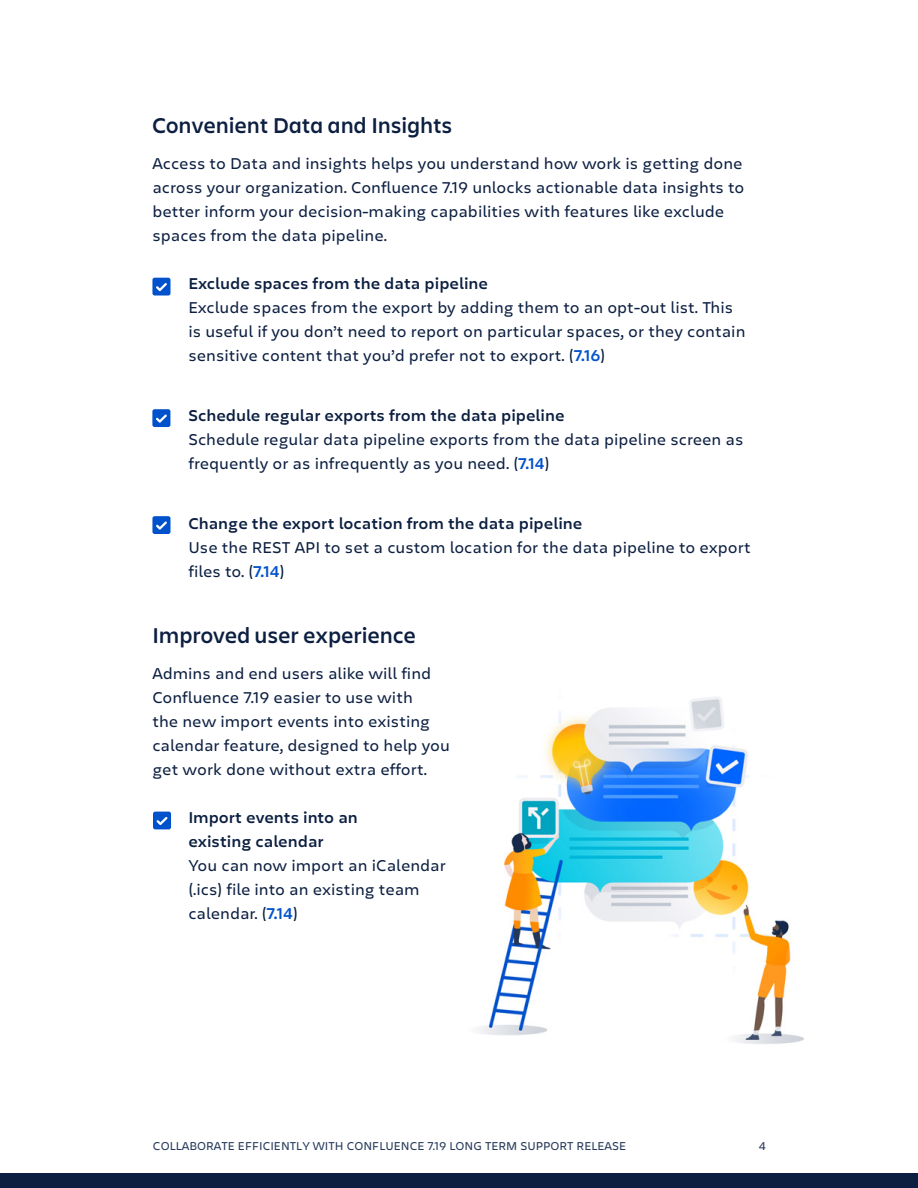
<style>
.page{position:relative;width:918px;height:1188px;background:#fff}
.page>*{position:absolute;margin:0;border:0;box-sizing:border-box;transform-origin:0 0}
.t1{font:600 22.5px "Charlie Display";letter-spacing:.025em;color:#0c1f41}
.t2{font:16.5px/24px "Charlie Text";color:#0c1f41}
.t3{font:600 16.5px/24px "Charlie Text";color:#0c1f41}
.t4{font:12px "Charlie Text";color:#253858}
.s1{font-weight:600;color:#0052cc}
</style>
<div class="page">
<div style="left:152px;top:278px;width:18px;height:18px;background:#0052cc;border-radius:2px"></div>
<svg style="left:156px;top:283px;width:11px;height:8px"></svg>
<div style="left:152px;top:516px;width:18px;height:18px;background:#0052cc;border-radius:2px"></div>
<svg style="left:156px;top:521px;width:11px;height:9px"></svg>
<div style="left:152px;top:409px;width:18px;height:18px;background:#0052cc;border-radius:2px"></div>
<svg style="left:156px;top:414px;width:11px;height:9px"></svg>
<div style="left:153px;top:812px;width:18px;height:17px;background:#0052cc;border-radius:2px"></div>
<svg style="left:156px;top:817px;width:12px;height:8px"></svg>
<img style="left:478px;top:697px;width:326px;height:347px">
<div style="left:0;top:1173px;width:918px;height:15px;background:#0c1f41"></div>
<h1 class="t1" style="left:152px;top:109px;width:301px">Convenient Data and Insights</h1>
<p class="t2" style="left:152px;top:150px;width:594px">Access to Data and insights helps you understand how work is getting done across your organization. Confluence 7.19 unlocks actionable data insights to better inform your decision-making capabilities with features like exclude spaces from the data pipeline.</p>
<p class="t3" style="left:188px;top:270px;width:301px">Exclude spaces from the data pipeline</p>
<p class="t2" style="left:188px;top:294px;width:559px">Exclude spaces from the export by adding them to an opt-out list. This is useful if you don’t need to report on particular spaces, or they contain sensitive content that you’d prefer not to export. (<span class="s1">7.16</span>)</p>
<p class="t3" style="left:188px;top:402px;width:378px">Schedule regular exports from the data pipeline</p>
<p class="t2" style="left:188px;top:426px;width:557px">Schedule regular data pipeline exports from the data pipeline screen as frequently or as infrequently as you need. (<span class="s1">7.14</span>)</p>
<p class="t3" style="left:188px;top:510px;width:395px">Change the export location from the data pipeline</p>
<p class="t2" style="left:188px;top:534px;width:564px">Use the REST API to set a custom location for the data pipeline to export files to. (<span class="s1">7.14</span>)</p>
<h1 class="t1" style="left:152px;top:619px;width:265px">Improved user experience</h1>
<p class="t2" style="left:152px;top:660px;width:299px">Admins and end users alike will find Confluence 7.19 easier to use with<br>the new import events into existing calendar feature, designed to help you get work done without extra effort.</p>
<p class="t3" style="left:188px;top:804px;width:171px">Import events into an existing calendar</p>
<p class="t2" style="left:188px;top:852px;width:259px">You can now import an iCalendar (.ics) file into an existing team calendar. (<span class="s1">7.14</span>)</p>
<p class="t4" style="left:153px;top:1137px;width:475px">COLLABORATE EFFICIENTLY WITH CONFLUENCE 7.19 LONG TERM SUPPORT RELEASE</p>
<p class="t4" style="left:759px;top:1137px;width:9px">4</p>
</div>
